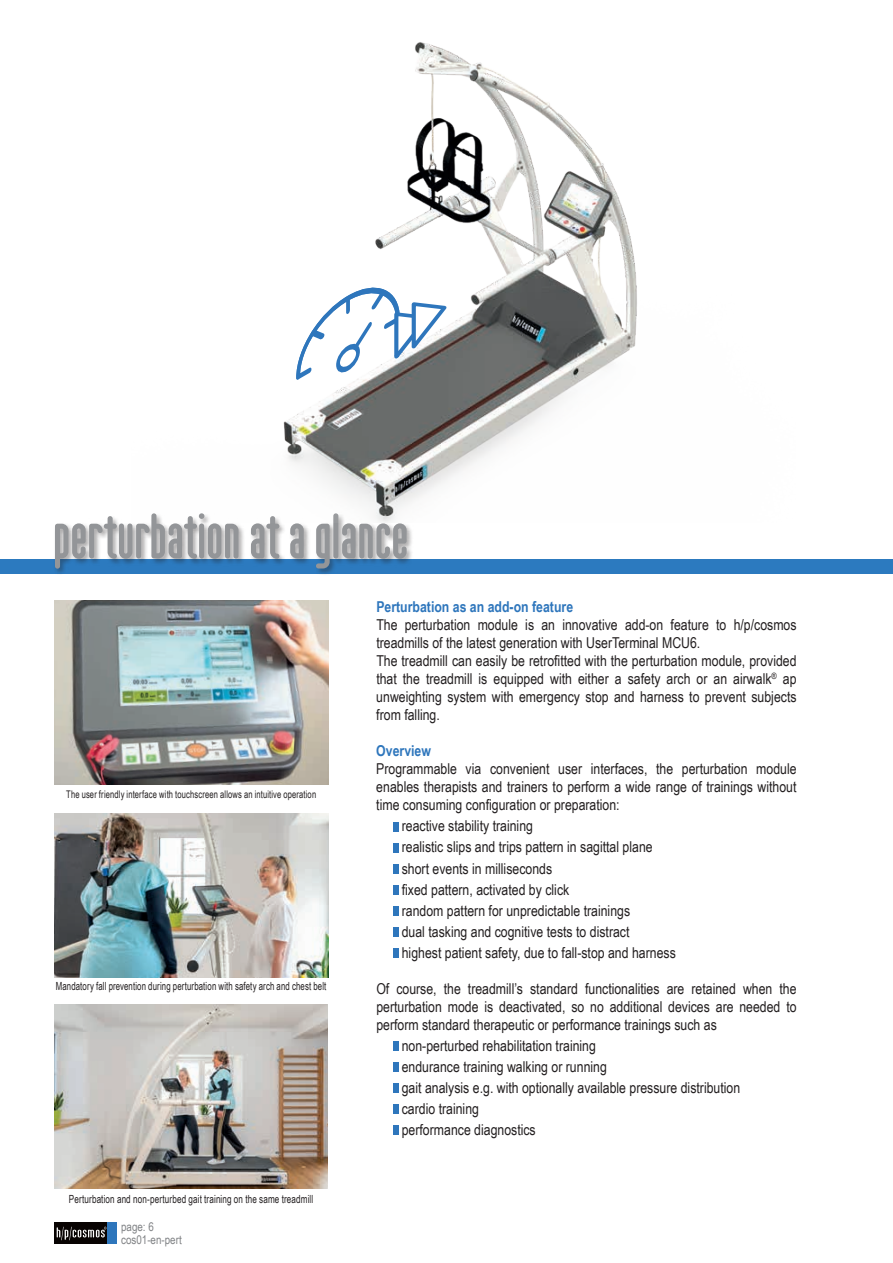
<style>
.page{position:relative;width:893px;height:1263px;background:#fff}
.page>*{position:absolute;margin:0;border:0;box-sizing:border-box;transform-origin:0 0}
.t1{font:57px "Marten Pro";color:#939598}
.t2{font:15px/21px "Arial Narrow";color:#231f20}
.t3{font:700 15px "Arial Narrow";color:#2e76bc}
.t4{font:12px/12.5px "Arial Narrow";color:#808285}
.t5{font:11.25px "Arial Narrow";letter-spacing:.015em;color:#231f20;scale:.85 1}
.t6{font:11.25px "Arial Narrow";letter-spacing:.015em;color:#231f20;scale:.88 1}
.t7{font:10.5px "Arial Narrow";letter-spacing:.015em;color:#231f20;scale:.88 1}
</style>
<div class="page">
<div style="left:54px;top:1222px;width:53px;height:22px;background:#080302"></div>
<div style="left:107px;top:1222px;width:10px;height:22px;background:#2e76bc"></div>
<svg style="left:57px;top:1227px;width:49px;height:13px"></svg>
<img style="left:54px;top:1004px;width:274px;height:184px">
<img style="left:54px;top:813px;width:274px;height:165px">
<img style="left:54px;top:600px;width:274px;height:184px">
<div style="left:0;top:559px;width:893px;height:15px;background:#2c7abf"></div>
<div style="left:53px;top:512px;width:361px;height:64px;background:#231f20;opacity:.4"></div>
<div style="left:393px;top:822px;width:6px;height:9px;background:#2e76bc"></div>
<div style="left:393px;top:843px;width:6px;height:9px;background:#2e76bc"></div>
<div style="left:393px;top:864px;width:6px;height:9px;background:#2e76bc"></div>
<div style="left:393px;top:885px;width:6px;height:9px;background:#2e76bc"></div>
<div style="left:393px;top:906px;width:6px;height:9px;background:#2e76bc"></div>
<div style="left:393px;top:927px;width:6px;height:9px;background:#2e76bc"></div>
<div style="left:393px;top:948px;width:6px;height:9px;background:#2e76bc"></div>
<div style="left:393px;top:1041px;width:6px;height:9px;background:#2e76bc"></div>
<div style="left:393px;top:1062px;width:6px;height:9px;background:#2e76bc"></div>
<div style="left:393px;top:1083px;width:6px;height:9px;background:#2e76bc"></div>
<div style="left:393px;top:1104px;width:6px;height:9px;background:#2e76bc"></div>
<div style="left:393px;top:1125px;width:6px;height:9px;background:#2e76bc"></div>
<img style="left:131px;top:42px;width:506px;height:481px">
<svg style="left:294px;top:262px;width:157px;height:122px"></svg>
<h1 class="t1" style="left:53px;top:496px;width:357px">perturbation at a glance</h1>
<p class="t3" style="left:376px;top:596px;width:198px">Perturbation as an add-on feature</p>
<p class="t2" style="left:376px;top:616px;width:422px;line-height:18px">The perturbation module is an innovative add-on feature to h/p/cosmos treadmills of the latest generation with UserTerminal MCU6.<br>The treadmill can easily be retrofitted with the perturbation module, provided that the treadmill is equipped with either a safety arch or an airwalk<sup>®</sup> ap unweighting system with emergency stop and harness to prevent subjects from falling.</p>
<p class="t3" style="left:376px;top:740px;width:56px">Overview</p>
<p class="t2" style="left:376px;top:760px;width:422px;line-height:18px;text-align:justify">Programmable via convenient user interfaces, the perturbation module enables therapists and trainers to perform a wide range of trainings without time consuming configuration or preparation:</p>
<p class="t2" style="left:402px;top:815px;width:276px">reactive stability training<br>realistic slips and trips pattern in sagittal plane short events in milliseconds<br>fixed pattern, activated by click<br>random pattern for unpredictable trainings<br>dual tasking and cognitive tests to distract<br>highest patient safety, due to fall-stop and harness</p>
<p class="t2" style="left:376px;top:979px;width:422px;line-height:18px;text-align:justify">Of course, the treadmill’s standard functionalities are retained when the perturbation mode is deactivated, so no additional devices are needed to perform standard therapeutic or performance trainings such as</p>
<p class="t2" style="left:402px;top:1034px;width:340px">non-perturbed rehabilitation training<br>endurance training walking or running<br>gait analysis e.g. with optionally available pressure distribution cardio training<br>performance diagnostics</p>
<p class="t7" style="left:66px;top:787px;width:286px">The user friendly interface with touchscreen allows an intuitive operation</p>
<p class="t5" style="left:56px;top:978px;width:320px">Mandatory fall prevention during perturbation with safety arch and chest belt</p>
<p class="t6" style="left:69px;top:1191px;width:279px">Perturbation and non-perturbed gait training on the same treadmill</p>
<p class="t4" style="left:121px;top:1220px;width:62px">page: 6 cos01-en-pert</p>
</div>
